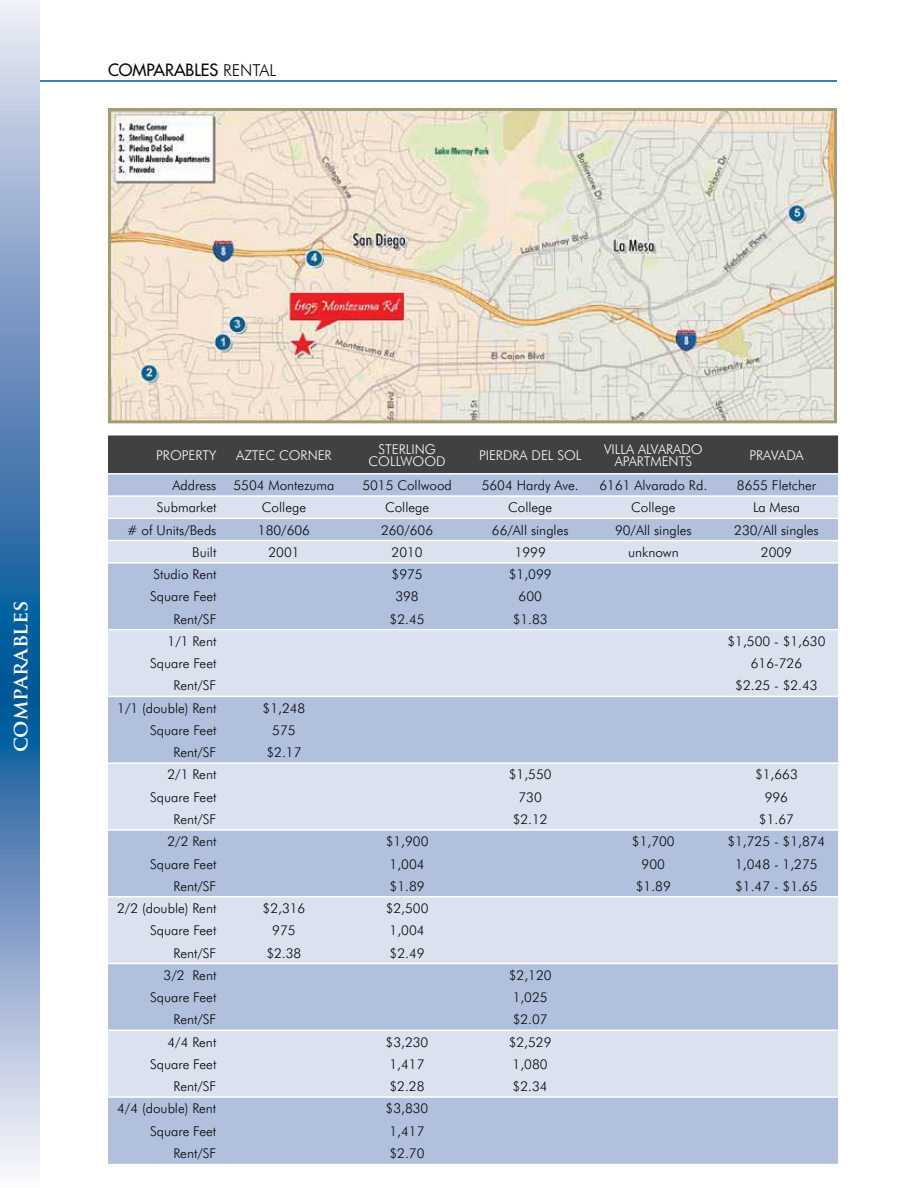
<style>
.page{position:relative;width:918px;height:1188px;background:#fff}
.page>*{position:absolute;margin:0;border:0;box-sizing:border-box;transform-origin:0 0}
.t1{font:700 21px "Trajan Pro";color:#fff}
.t2{font:16.5px "Futura";color:#040809}
.t3{font:300 13.5px "Futura BT";color:#040809}
.t4{font:300 13.5px/12px "Futura BT";color:#fff;text-align:center}
.s1{font-family:"Futura BT";font-weight:300}
</style>
<div class="page">
<hr style="left:0;top:80px;width:837px;height:2px;background:#005696">
<img style="left:112px;top:112px;width:721px;height:307px">
<div style="left:108px;top:108px;width:729px;height:315px;border:3px solid #a79b70"></div>
<svg style="left:0;top:0;width:39px;height:1169px"></svg>
<div style="left:108px;top:435px;width:730px;height:38px;background:#414142"></div>
<div style="left:108px;top:475px;width:730px;height:689px;background:#b1c0dc"></div>
<svg style="left:108px;top:497px;width:730px;height:599px;fill:#dbe1ee"></svg>
<hr style="left:108px;top:562px;width:730px;height:2px;background:#fff">
<hr style="left:108px;top:629px;width:730px;height:1px;background:#fff">
<hr style="left:108px;top:696px;width:730px;height:1px;background:#fff">
<hr style="left:108px;top:762px;width:730px;height:2px;background:#fff">
<hr style="left:108px;top:829px;width:730px;height:2px;background:#fff">
<hr style="left:108px;top:896px;width:730px;height:1px;background:#fff">
<hr style="left:108px;top:963px;width:730px;height:1px;background:#fff">
<hr style="left:108px;top:1030px;width:730px;height:1px;background:#fff">
<hr style="left:108px;top:1096px;width:730px;height:2px;background:#fff">
<hr style="left:108px;top:495px;width:730px;height:2px;background:#fff">
<hr style="left:108px;top:518px;width:730px;height:1px;background:#fff">
<hr style="left:108px;top:540px;width:730px;height:1px;background:#fff">
<p class="t2" style="left:108px;top:61px;width:170px">COMPARABLES <span class="s1">RENTAL</span></p>
<h1 class="t1" style="left:8px;top:752px;width:153px;rotate:-90deg">comparables</h1>
<p class="t4" style="left:156px;top:450px;width:62px">PROPERTY</p>
<p class="t4" style="left:236px;top:450px;width:97px">AZTEC CORNER</p>
<p class="t4" style="left:369px;top:444px;width:79px">STERLING<br>COLLWOOD</p>
<p class="t4" style="left:479px;top:450px;width:104px">PIERDRA DEL SOL</p>
<p class="t4" style="left:604px;top:444px;width:100px">VILLA ALVARADO<br>APARTMENTS</p>
<p class="t4" style="left:749px;top:450px;width:56px">PRAVADA</p>
<p class="t3" style="left:173px;top:480px;width:45px">Address</p>
<p class="t3" style="left:233px;top:480px;width:103px">5504 Montezuma</p>
<p class="t3" style="left:362px;top:480px;width:91px">5015 Collwood</p>
<p class="t3" style="left:482px;top:480px;width:99px">5604 Hardy Ave.</p>
<p class="t3" style="left:599px;top:480px;width:109px">6161 Alvarado Rd.</p>
<p class="t3" style="left:737px;top:480px;width:81px">8655 Fletcher</p>
<p class="t3" style="left:157px;top:502px;width:61px">Submarket</p>
<p class="t3" style="left:262px;top:502px;width:46px">College</p>
<p class="t3" style="left:385px;top:502px;width:46px">College</p>
<p class="t3" style="left:508px;top:502px;width:46px">College</p>
<p class="t3" style="left:631px;top:502px;width:46px">College</p>
<p class="t3" style="left:753px;top:502px;width:48px">La Mesa</p>
<p class="t3" style="left:127px;top:524px;width:91px"># of Units/Beds</p>
<p class="t3" style="left:258px;top:524px;width:54px">180/606</p>
<p class="t3" style="left:381px;top:524px;width:54px">260/606</p>
<p class="t3" style="left:492px;top:524px;width:78px">66/All singles</p>
<p class="t3" style="left:615px;top:524px;width:78px">90/All singles</p>
<p class="t3" style="left:734px;top:524px;width:86px">230/All singles</p>
<p class="t3" style="left:192px;top:547px;width:26px">Built</p>
<p class="t3" style="left:268px;top:547px;width:33px">2001</p>
<p class="t3" style="left:392px;top:547px;width:33px">2010</p>
<p class="t3" style="left:515px;top:547px;width:33px">1999</p>
<p class="t3" style="left:628px;top:547px;width:52px">unknown</p>
<p class="t3" style="left:761px;top:547px;width:33px">2009</p>
<p class="t3" style="left:153px;top:569px;width:64px">Studio Rent</p>
<p class="t3" style="left:392px;top:569px;width:33px">$975</p>
<p class="t3" style="left:509px;top:569px;width:44px">$1,099</p>
<p class="t3" style="left:150px;top:591px;width:68px">Square Feet</p>
<p class="t3" style="left:395px;top:591px;width:25px">398</p>
<p class="t3" style="left:519px;top:591px;width:25px">600</p>
<p class="t3" style="left:174px;top:613px;width:44px">Rent/SF</p>
<p class="t3" style="left:390px;top:613px;width:36px">$2.45</p>
<p class="t3" style="left:513px;top:613px;width:36px">$1.83</p>
<p class="t3" style="left:168px;top:636px;width:50px">1/1 Rent</p>
<p class="t3" style="left:727px;top:636px;width:99px">$1,500 - $1,630</p>
<p class="t3" style="left:150px;top:658px;width:68px">Square Feet</p>
<p class="t3" style="left:751px;top:658px;width:53px">616-726</p>
<p class="t3" style="left:174px;top:680px;width:44px">Rent/SF</p>
<p class="t3" style="left:735px;top:680px;width:84px">$2.25 - $2.43</p>
<p class="t3" style="left:117px;top:703px;width:101px">1/1 (double) Rent</p>
<p class="t3" style="left:263px;top:703px;width:44px">$1,248</p>
<p class="t3" style="left:150px;top:725px;width:68px">Square Feet</p>
<p class="t3" style="left:272px;top:725px;width:25px">575</p>
<p class="t3" style="left:174px;top:747px;width:44px">Rent/SF</p>
<p class="t3" style="left:266px;top:747px;width:36px">$2.17</p>
<p class="t3" style="left:168px;top:769px;width:50px">2/1 Rent</p>
<p class="t3" style="left:509px;top:769px;width:44px">$1,550</p>
<p class="t3" style="left:755px;top:769px;width:44px">$1,663</p>
<p class="t3" style="left:150px;top:792px;width:68px">Square Feet</p>
<p class="t3" style="left:519px;top:792px;width:25px">730</p>
<p class="t3" style="left:765px;top:792px;width:25px">996</p>
<p class="t3" style="left:173px;top:814px;width:44px">Rent/SF</p>
<p class="t3" style="left:513px;top:814px;width:36px">$2.12</p>
<p class="t3" style="left:759px;top:814px;width:36px">$1.67</p>
<p class="t3" style="left:168px;top:836px;width:50px">2/2 Rent</p>
<p class="t3" style="left:386px;top:836px;width:44px">$1,900</p>
<p class="t3" style="left:632px;top:836px;width:44px">$1,700</p>
<p class="t3" style="left:727px;top:836px;width:99px">$1,725 - $1,874</p>
<p class="t3" style="left:150px;top:858px;width:68px">Square Feet</p>
<p class="t3" style="left:390px;top:858px;width:36px">1,004</p>
<p class="t3" style="left:642px;top:858px;width:25px">900</p>
<p class="t3" style="left:735px;top:858px;width:84px">1,048 - 1,275</p>
<p class="t3" style="left:173px;top:881px;width:44px">Rent/SF</p>
<p class="t3" style="left:390px;top:881px;width:36px">$1.89</p>
<p class="t3" style="left:636px;top:881px;width:36px">$1.89</p>
<p class="t3" style="left:735px;top:881px;width:84px">$1.47 - $1.65</p>
<p class="t3" style="left:117px;top:903px;width:101px">2/2 (double) Rent</p>
<p class="t3" style="left:263px;top:903px;width:44px">$2,316</p>
<p class="t3" style="left:386px;top:903px;width:44px">$2,500</p>
<p class="t3" style="left:150px;top:925px;width:68px">Square Feet</p>
<p class="t3" style="left:272px;top:925px;width:25px">975</p>
<p class="t3" style="left:390px;top:925px;width:36px">1,004</p>
<p class="t3" style="left:173px;top:947px;width:44px">Rent/SF</p>
<p class="t3" style="left:266px;top:947px;width:36px">$2.38</p>
<p class="t3" style="left:390px;top:947px;width:36px">$2.49</p>
<p class="t3" style="left:164px;top:970px;width:54px">3/2 Rent</p>
<p class="t3" style="left:509px;top:970px;width:44px">$2,120</p>
<p class="t3" style="left:150px;top:992px;width:68px">Square Feet</p>
<p class="t3" style="left:513px;top:992px;width:36px">1,025</p>
<p class="t3" style="left:173px;top:1014px;width:44px">Rent/SF</p>
<p class="t3" style="left:513px;top:1014px;width:36px">$2.07</p>
<p class="t3" style="left:167px;top:1036px;width:50px">4/4 Rent</p>
<p class="t3" style="left:386px;top:1036px;width:44px">$3,230</p>
<p class="t3" style="left:509px;top:1036px;width:44px">$2,529</p>
<p class="t3" style="left:150px;top:1059px;width:68px">Square Feet</p>
<p class="t3" style="left:390px;top:1059px;width:36px">1,417</p>
<p class="t3" style="left:513px;top:1059px;width:36px">1,080</p>
<p class="t3" style="left:173px;top:1081px;width:44px">Rent/SF</p>
<p class="t3" style="left:390px;top:1081px;width:36px">$2.28</p>
<p class="t3" style="left:513px;top:1081px;width:36px">$2.34</p>
<p class="t3" style="left:117px;top:1103px;width:101px">4/4 (double) Rent</p>
<p class="t3" style="left:386px;top:1103px;width:44px">$3,830</p>
<p class="t3" style="left:150px;top:1125px;width:68px">Square Feet</p>
<p class="t3" style="left:390px;top:1125px;width:36px">1,417</p>
<p class="t3" style="left:173px;top:1148px;width:44px">Rent/SF</p>
<p class="t3" style="left:390px;top:1148px;width:36px">$2.70</p>
</div>
